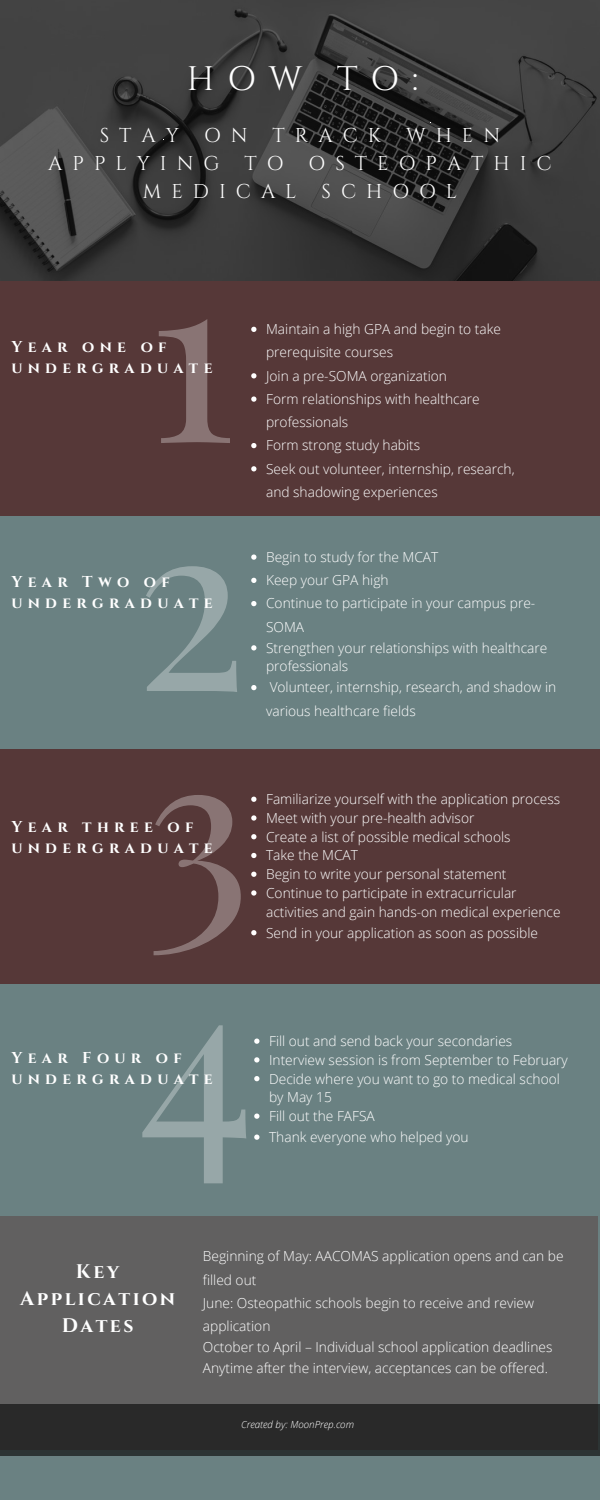
<style>
.page{position:relative;width:600px;height:1500px;background:#6a8182}
.page>*{position:absolute;margin:0;border:0;box-sizing:border-box;transform-origin:0 0}
.t1{font:235.8px "Playfair Display";color:#fff}
.t2{font:34px "Cinzel";color:#fff}
.t3{font:20px "Cinzel";letter-spacing:.5em;color:#fff}
.t4{font:700 19.7px/27px "Cinzel";letter-spacing:.125em;color:#fff;text-align:center}
.t5{font:700 15.7px/21.8px "Cinzel";letter-spacing:.34em;color:#fff}
.t6{font:300 13.8px/23.2px "Open Sans";color:#fff}
.t7{font:italic 300 9.8px "Open Sans";color:#fff}
</style>
<div class="page">
<svg style="left:0;top:0;width:600px;height:281px;background:#3a3a3a"></svg>
<div style="left:0;top:749px;width:600px;height:234px;background:#563838"></div>
<div style="left:0;top:281px;width:600px;height:234px;background:#563838"></div>
<svg style="left:251px;top:554px;width:5px;height:6px"></svg>
<svg style="left:251px;top:578px;width:5px;height:5px"></svg>
<svg style="left:251px;top:601px;width:5px;height:5px"></svg>
<svg style="left:251px;top:645px;width:5px;height:5px"></svg>
<svg style="left:251px;top:685px;width:5px;height:5px"></svg>
<svg style="left:251px;top:797px;width:5px;height:5px"></svg>
<svg style="left:251px;top:815px;width:5px;height:6px"></svg>
<svg style="left:251px;top:834px;width:5px;height:5px"></svg>
<svg style="left:251px;top:853px;width:5px;height:5px"></svg>
<svg style="left:251px;top:872px;width:5px;height:5px"></svg>
<svg style="left:251px;top:890px;width:5px;height:6px"></svg>
<svg style="left:251px;top:930px;width:5px;height:5px"></svg>
<svg style="left:254px;top:1039px;width:5px;height:5px"></svg>
<svg style="left:254px;top:1057px;width:5px;height:6px"></svg>
<svg style="left:254px;top:1076px;width:5px;height:5px"></svg>
<svg style="left:254px;top:1114px;width:5px;height:5px"></svg>
<svg style="left:254px;top:1135px;width:5px;height:5px"></svg>
<div style="left:0;top:1217px;width:598px;height:232px;background:#616060"></div>
<div style="left:0;top:1404px;width:600px;height:52px;background:#292929"></div>
<svg style="left:251px;top:327px;width:5px;height:5px"></svg>
<svg style="left:251px;top:373px;width:5px;height:5px"></svg>
<svg style="left:251px;top:396px;width:5px;height:6px"></svg>
<svg style="left:251px;top:443px;width:5px;height:5px"></svg>
<svg style="left:251px;top:466px;width:5px;height:5px"></svg>
<p class="t2" style="left:187px;top:57px;width:232px">HOW TO:</p>
<p class="t3" style="left:100px;top:123px;width:81px">STAY</p>
<p class="t3" style="left:204px;top:123px;width:45px">O N</p>
<p class="t3" style="left:273px;top:123px;width:110px">TRACK</p>
<p class="t3" style="left:406px;top:123px;width:96px">WHEN</p>
<p class="t3" style="left:48px;top:151px;width:173px">APPLYING</p>
<p class="t3" style="left:245px;top:151px;width:41px">T O</p>
<p class="t3" style="left:309px;top:151px;width:245px">OSTEOPATHIC</p>
<p class="t3" style="left:143px;top:178px;width:155px">MEDICAL</p>
<p class="t3" style="left:322px;top:178px;width:137px">SCHOOL</p>
<h1 class="t1" style="left:148px;top:188px;width:89px">1</h1>
<p class="t5" style="left:11px;top:336px;width:203px">Year one of undergraduate</p>
<h1 class="t1" style="left:135px;top:436px;width:114px">2</h1>
<p class="t5" style="left:11px;top:571px;width:203px">Year Two of undergraduate</p>
<p class="t6" style="left:266px;top:317px;width:236px">Maintain a high GPA and begin to take prerequisite courses</p>
<p class="t6" style="left:266px;top:364px;width:182px">Join a pre-SOMA organization</p>
<p class="t6" style="left:266px;top:387px;width:215px">Form relationships with healthcare professionals</p>
<p class="t6" style="left:266px;top:434px;width:156px">Form strong study habits</p>
<p class="t6" style="left:266px;top:457px;width:250px">Seek out volunteer, internship, research, and shadowing experiences</p>
<p class="t6" style="left:266px;top:545px;width:174px">Begin to study for the MCAT</p>
<p class="t6" style="left:266px;top:568px;width:124px">Keep your GPA high</p>
<p class="t6" style="left:266px;top:592px;width:271px">Continue to participate in your campus pre-<br>SOMA</p>
<p class="t6" style="left:266px;top:638px;width:283px;line-height:18.8px">Strengthen your relationships with healthcare professionals</p>
<p class="t6" style="left:266px;top:676px;width:292px">Volunteer, internship, research, and shadow in various healthcare fields</p>
<h1 class="t1" style="left:145px;top:665px;width:108px">3</h1>
<p class="t5" style="left:11px;top:816px;width:203px">Year three of undergraduate</p>
<p class="t6" style="left:266px;top:787px;width:296px">Familiarize yourself with the application process</p>
<p class="t6" style="left:266px;top:806px;width:210px">Meet with your pre-health advisor</p>
<p class="t6" style="left:266px;top:825px;width:246px">Create a list of possible medical schools</p>
<p class="t6" style="left:266px;top:843px;width:93px">Take the MCAT</p>
<p class="t6" style="left:266px;top:862px;width:242px">Begin to write your personal statement</p>
<p class="t6" style="left:266px;top:883px;width:296px;line-height:18.8px">Continue to participate in extracurricular activities and gain hands-on medical experience</p>
<p class="t6" style="left:266px;top:921px;width:273px">Send in your application as soon as possible</p>
<h1 class="t1" style="left:138px;top:895px;width:118px">4</h1>
<p class="t5" style="left:11px;top:1047px;width:203px">Year Four of undergraduate</p>
<p class="t6" style="left:269px;top:1029px;width:245px">Fill out and send back your secondaries</p>
<p class="t6" style="left:269px;top:1048px;width:300px">Interview session is from September to February</p>
<p class="t6" style="left:269px;top:1069px;width:292px;line-height:18.8px">Decide where you want to go to medical school by May 15</p>
<p class="t6" style="left:269px;top:1104px;width:107px">Fill out the FAFSA</p>
<p class="t6" style="left:269px;top:1125px;width:201px">Thank everyone who helped you</p>
<p class="t4" style="left:20px;top:1259px;width:156px">Key<br>Application<br>Dates</p>
<p class="t6" style="left:203px;top:1244px;width:362px">Beginning of May: AACOMAS application opens and can be filled out</p>
<p class="t6" style="left:203px;top:1291px;width:333px">June: Osteopathic schools begin to receive and review application</p>
<p class="t6" style="left:203px;top:1335px;width:351px">October to April – Individual school application deadlines</p>
<p class="t6" style="left:203px;top:1356px;width:347px">Anytime after the interview, acceptances can be offered.</p>
<p class="t7" style="left:241px;top:1417px;width:114px">Created by: MoonPrep.com</p>
</div>
